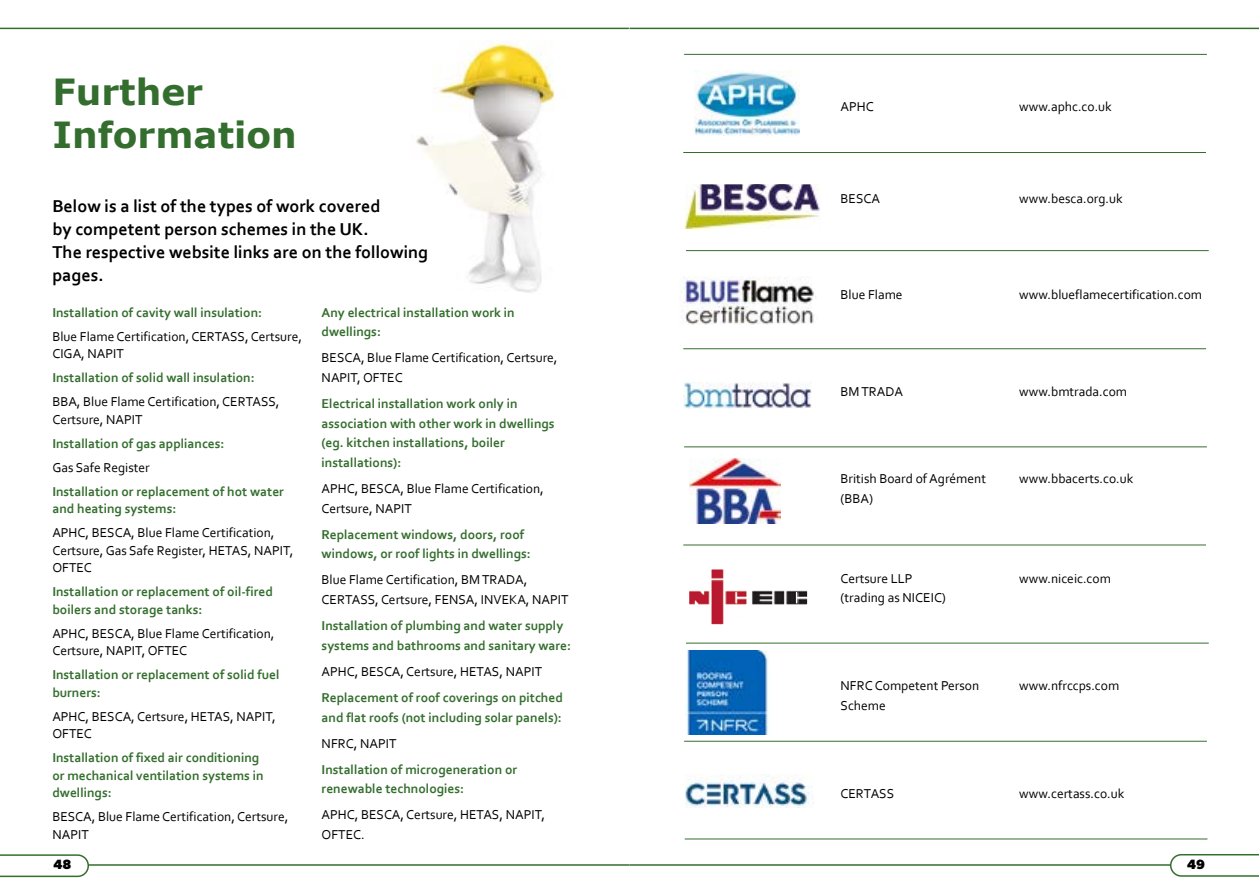
<style>
.page{position:relative;width:1259px;height:893px;background:#fff}
.page>*{position:absolute;margin:0;border:0;box-sizing:border-box;transform-origin:0 0}
.Section_Heads{font:700 36px/43.2px "Verdana";color:#346e2e}
.Sub_Heads{font:700 18px/23.1px "Corbel";color:#000}
.Body{font:700 13.5px/19.6px "Corbel";color:#346e2e}
.Body-2{font:13.5px/17.5px "Corbel";color:#000}
.body_20{font:13.5px "Corbel";color:#000}
.t1{font:700 13.5px "Gibson";color:#000}
</style>
<div class="page">
<hr style="left:629px;top:28px;width:630px;height:1px;background:#346e2e">
<hr style="left:0;top:28px;width:629px;height:1px;background:#346e2e">
<hr style="left:629px;top:864px;width:630px;height:2px;background:#346e2e">
<svg style="left:1169px;top:854px;width:90px;height:23px"></svg>
<img style="left:416px;top:41px;width:139px;height:252px">
<hr style="left:684px;top:54px;width:522px;height:1px;background:#346e2e">
<hr style="left:684px;top:741px;width:522px;height:1px;background:#346e2e">
<hr style="left:686px;top:643px;width:522px;height:1px;background:#346e2e">
<hr style="left:683px;top:545px;width:523px;height:1px;background:#346e2e">
<hr style="left:684px;top:446px;width:522px;height:1px;background:#346e2e">
<hr style="left:683px;top:348px;width:523px;height:1px;background:#346e2e">
<hr style="left:686px;top:250px;width:522px;height:1px;background:#346e2e">
<hr style="left:683px;top:152px;width:523px;height:1px;background:#346e2e">
<img style="left:695px;top:70px;width:104px;height:66px">
<img style="left:685px;top:184px;width:135px;height:44px">
<img style="left:680px;top:277px;width:136px;height:48px">
<img style="left:684px;top:383px;width:127px;height:25px">
<img style="left:690px;top:459px;width:90px;height:64px">
<img style="left:689px;top:569px;width:118px;height:55px">
<img style="left:685px;top:775px;width:127px;height:33px">
<img style="left:686px;top:651px;width:83px;height:84px">
<hr style="left:685px;top:839px;width:522px;height:1px;background:#346e2e">
<hr style="left:0;top:864px;width:629px;height:2px;background:#346e2e">
<svg style="left:0;top:854px;width:90px;height:24px"></svg>
<h2 class="Section_Heads" style="left:52px;top:71px;width:246px">Further<br>Information</h2>
<h3 class="Sub_Heads" style="left:52px;top:194px;width:377px">Below is a list of the types of work covered<br>by competent person schemes in the UK.<br>The respective website links are on the following pages.</h3>
<p class="Body" style="left:52px;top:302px;width:211px">Installation of cavity wall insulation:</p>
<p class="Body-2" style="left:52px;top:327px;width:251px">Blue Flame Certification, CERTASS, Certsure,<br>CIGA, NAPIT</p>
<p class="Body" style="left:52px;top:367px;width:204px">Installation of solid wall insulation:</p>
<p class="Body-2" style="left:52px;top:392px;width:229px">BBA, Blue Flame Certification, CERTASS,<br>Certsure, NAPIT</p>
<p class="Body" style="left:52px;top:433px;width:174px">Installation of gas appliances:</p>
<p class="Body-2" style="left:52px;top:458px;width:99px">Gas Safe Register</p>
<p class="Body" style="left:52px;top:482px;width:233px;line-height:17.5px">Installation or replacement of hot water and heating systems:</p>
<p class="Body-2" style="left:52px;top:523px;width:243px">APHC, BESCA, Blue Flame Certification,<br>Certsure, Gas Safe Register, HETAS, NAPIT,<br>OFTEC</p>
<p class="Body" style="left:52px;top:583px;width:222px;line-height:17.5px">Installation or replacement of oil-fired boilers and storage tanks:</p>
<p class="Body-2" style="left:52px;top:624px;width:224px">APHC, BESCA, Blue Flame Certification,<br>Certsure, NAPIT, OFTEC</p>
<p class="Body" style="left:52px;top:666px;width:229px;line-height:17.5px">Installation or replacement of solid fuel burners:</p>
<p class="Body-2" style="left:52px;top:707px;width:225px">APHC, BESCA, Certsure, HETAS, NAPIT,<br>OFTEC</p>
<p class="Body" style="left:52px;top:749px;width:213px;line-height:17.5px">Installation of fixed air conditioning or mechanical ventilation systems in dwellings:</p>
<p class="Body-2" style="left:52px;top:808px;width:237px">BESCA, Blue Flame Certification, Certsure,<br>NAPIT</p>
<p class="t1" style="left:53px;top:857px;width:19px">48</p>
<p class="Body" style="left:322px;top:302px;width:195px">Any electrical installation work in dwellings:</p>
<p class="Body-2" style="left:322px;top:348px;width:237px;line-height:19.6px">BESCA, Blue Flame Certification, Certsure,<br>NAPIT, OFTEC</p>
<p class="Body" style="left:322px;top:393px;width:234px">Electrical installation work only in association with other work in dwellings (eg. kitchen installations, boiler installations):</p>
<p class="Body-2" style="left:322px;top:478px;width:224px;line-height:19.6px">APHC, BESCA, Blue Flame Certification,<br>Certsure, NAPIT</p>
<p class="Body" style="left:322px;top:524px;width:211px">Replacement windows, doors, roof windows, or roof lights in dwellings:</p>
<p class="Body-2" style="left:322px;top:570px;width:248px;line-height:19.6px">Blue Flame Certification, BM TRADA,<br>CERTASS, Certsure, FENSA, INVEKA, NAPIT</p>
<p class="Body" style="left:322px;top:615px;width:251px">Installation of plumbing and water supply systems and bathrooms and sanitary ware:</p>
<p class="Body-2" style="left:322px;top:662px;width:222px">APHC, BESCA, Certsure, HETAS, NAPIT</p>
<p class="Body" style="left:322px;top:687px;width:243px">Replacement of roof coverings on pitched and flat roofs (not including solar panels):</p>
<p class="Body-2" style="left:322px;top:734px;width:76px">NFRC, NAPIT</p>
<p class="Body" style="left:322px;top:759px;width:197px">Installation of microgeneration or renewable technologies:</p>
<p class="Body-2" style="left:322px;top:805px;width:225px;line-height:19.6px">APHC, BESCA, Certsure, HETAS, NAPIT,<br>OFTEC.</p>
<p class="body_20" style="left:840px;top:98px;width:35px">APHC</p>
<p class="body_20" style="left:1019px;top:98px;width:94px">www.aphc.co.uk</p>
<p class="body_20" style="left:840px;top:190px;width:41px">BESCA</p>
<p class="body_20" style="left:1019px;top:190px;width:105px">www.besca.org.uk</p>
<p class="body_20" style="left:840px;top:286px;width:64px">Blue Flame</p>
<p class="body_20" style="left:1019px;top:286px;width:184px">www.blueflamecertification.com</p>
<p class="body_20" style="left:840px;top:383px;width:64px">BM TRADA</p>
<p class="body_20" style="left:1019px;top:383px;width:109px">www.bmtrada.com</p>
<p class="body_20" style="left:840px;top:471px;width:147px">British Board of Agrément</p>
<p class="body_20" style="left:1019px;top:471px;width:116px">www.bbacerts.co.uk</p>
<p class="body_20" style="left:840px;top:490px;width:34px">(BBA)</p>
<p class="body_20" style="left:840px;top:570px;width:74px">Certsure LLP</p>
<p class="body_20" style="left:1019px;top:570px;width:93px">www.niceic.com</p>
<p class="body_20" style="left:840px;top:590px;width:107px">(trading as NICEIC)</p>
<p class="body_20" style="left:840px;top:677px;width:140px">NFRC Competent Person</p>
<p class="body_20" style="left:1019px;top:677px;width:102px">www.nfrccps.com</p>
<p class="body_20" style="left:840px;top:697px;width:47px">Scheme</p>
<p class="body_20" style="left:840px;top:785px;width:55px">CERTASS</p>
<p class="body_20" style="left:1019px;top:785px;width:107px">www.certass.co.uk</p>
<p class="t1" style="left:1187px;top:856px;width:19px">49</p>
</div>
